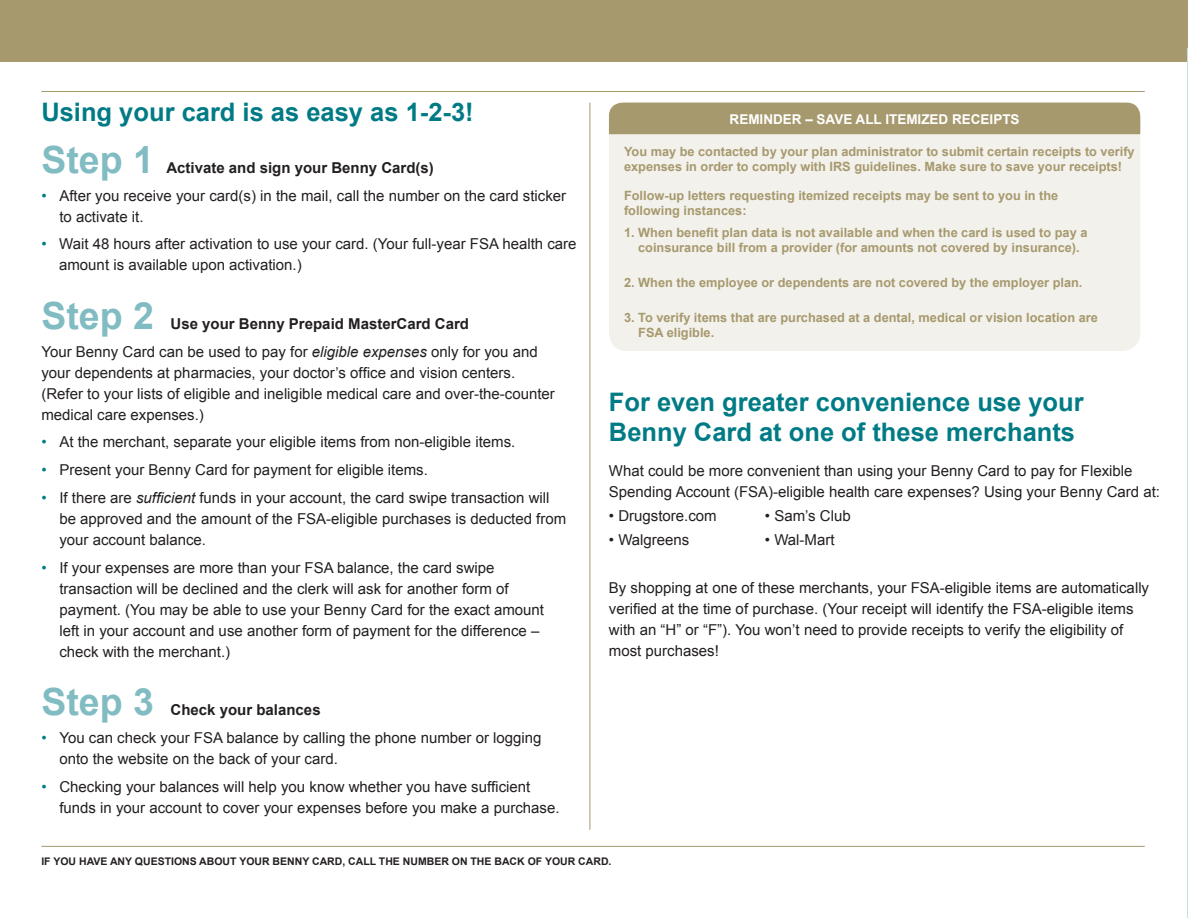
<style>
.page{position:relative;width:1188px;height:918px;background:#fff}
.page>*{position:absolute;margin:0;border:0;box-sizing:border-box;transform-origin:0 0}
.t1{font:700 37.5px "Arial";color:#81bcc3}
.t2{font:700 25.5px/30.8px "Arial";color:#007b85}
.t3{font:15px/21px "Arial";color:#231f20}
.t4{font:700 15px "Arial";color:#231f20}
.t5{font:700 13.5px "Arial";color:#fff}
.t6{font:700 12.75px/15.3px "Arial";color:#a7996e}
.t7{font:700 10.5px "Arial";color:#231f20}
.s1{color:#007b85}
.s2{font-weight:700}
.s3{font-style:italic}
</style>
<div class="page">
<div style="left:609px;top:103px;width:531px;height:248px;background:#f2f1eb;border-radius:18px"></div>
<div style="left:609px;top:103px;width:531px;height:31px;background:#a7996e"></div>
<div style="left:0;top:0;width:1188px;height:61px;background:#a7996e"></div>
<hr style="left:41px;top:91px;width:1104px;height:1px;background:#a7996e">
<hr style="left:41px;top:846px;width:1104px;height:1px;background:#a7996e">
<hr style="left:590px;top:103px;width:1px;height:727px;background:#a7996e">
<h2 class="t2" style="left:41px;top:98px;width:434px">Using your card is as easy as 1-2-3!</h2>
<h1 class="t1" style="left:41px;top:135px;width:114px">Step 1</h1>
<p class="t4" style="left:166px;top:158px;width:269px">Activate and sign your Benny Card(s)</p>
<p class="t3" style="left:59px;top:185px;width:508px;text-indent:-18px"><span class="s1">•</span> After you receive your card(s) in the mail, call the number on the card sticker to activate it.</p>
<p class="t3" style="left:59px;top:234px;width:519px;text-indent:-18px"><span class="s1">•</span> Wait 48 hours after activation to use your card. (Your full-year FSA health care amount is available upon activation.)</p>
<h1 class="t1" style="left:41px;top:291px;width:114px">Step 2</h1>
<p class="t3" style="left:41px;top:310px;width:498px;line-height:27.8px;text-indent:129px"><span class="s2">Use your Benny Prepaid MasterCard Card<br></span>Your Benny Card can be used to pay for <span class="s3">eligible expenses</span> only for you and</p>
<p class="t3" style="left:41px;top:362px;width:515px">your dependents at pharmacies, your doctor’s office and vision centers. (Refer to your lists of eligible and ineligible medical care and over-the-counter medical care expenses.)</p>
<p class="t3" style="left:41px;top:432px;width:475px"><span class="s1">•</span> At the merchant, separate your eligible items from non-eligible items.</p>
<p class="t3" style="left:41px;top:460px;width:388px"><span class="s1">•</span> Present your Benny Card for payment for eligible items.</p>
<p class="t3" style="left:59px;top:487px;width:508px;text-indent:-18px"><span class="s1">•</span> If there are <span class="s3">sufficient</span> funds in your account, the card swipe transaction will be approved and the amount of the FSA-eligible purchases is deducted from your account balance.</p>
<p class="t3" style="left:59px;top:557px;width:486px;text-indent:-18px"><span class="s1">•</span> If your expenses are more than your FSA balance, the card swipe transaction will be declined and the clerk will ask for another form of payment. (You may be able to use your Benny Card for the exact amount left in your account and use another form of payment for the difference – check with the merchant.)</p>
<h1 class="t1" style="left:41px;top:677px;width:114px">Step 3</h1>
<p class="t4" style="left:171px;top:700px;width:152px">Check your balances</p>
<p class="t3" style="left:59px;top:727px;width:484px;text-indent:-18px"><span class="s1">•</span> You can check your FSA balance by calling the phone number or logging onto the website on the back of your card.</p>
<p class="t3" style="left:59px;top:776px;width:502px;text-indent:-18px"><span class="s1">•</span> Checking your balances will help you know whether you have sufficient funds in your account to cover your expenses before you make a purchase.</p>
<p class="t5" style="left:730px;top:110px;width:292px">REMINDER – SAVE ALL ITEMIZED RECEIPTS</p>
<p class="t6" style="left:624px;top:144px;width:512px">You may be contacted by your plan administrator to submit certain receipts to verify expenses in order to comply with IRS guidelines. Make sure to save your receipts!</p>
<p class="t6" style="left:624px;top:188px;width:436px">Follow-up letters requesting itemized receipts may be sent to you in the following instances:</p>
<p class="t6" style="left:624px;top:225px;width:465px;text-align:center">1. When benefit plan data is not available and when the card is used to pay a coinsurance bill from a provider (for amounts not covered by insurance).</p>
<p class="t6" style="left:624px;top:275px;width:460px">2. When the employee or dependents are not covered by the employer plan.</p>
<p class="t6" style="left:638px;top:311px;width:461px;text-indent:-14px">3. To verify items that are purchased at a dental, medical or vision location are<br>FSA eligible.</p>
<h2 class="t2" style="left:609px;top:387px;width:476px">For even greater convenience use your<br>Benny Card at one of these merchants</h2>
<p class="t3" style="left:609px;top:460px;width:553px">What could be more convenient than using your Benny Card to pay for Flexible<br>Spending Account (FSA)-eligible health care expenses? Using your Benny Card at:</p>
<p class="t3" style="left:609px;top:505px;width:109px">• Drugstore.com</p>
<p class="t3" style="left:765px;top:505px;width:87px">• Sam’s Club</p>
<p class="t3" style="left:609px;top:529px;width:82px">• Walgreens</p>
<p class="t3" style="left:765px;top:529px;width:71px">• Wal-Mart</p>
<p class="t3" style="left:609px;top:577px;width:542px">By shopping at one of these merchants, your FSA-eligible items are automatically verified at the time of purchase. (Your receipt will identify the FSA-eligible items with an “H” or “F”). You won’t need to provide receipts to verify the eligibility of most purchases!</p>
<p class="t7" style="left:41px;top:854px;width:572px">IF YOU HAVE ANY QUESTIONS ABOUT YOUR BENNY CARD, CALL THE NUMBER ON THE BACK OF YOUR CARD.</p>
</div>
